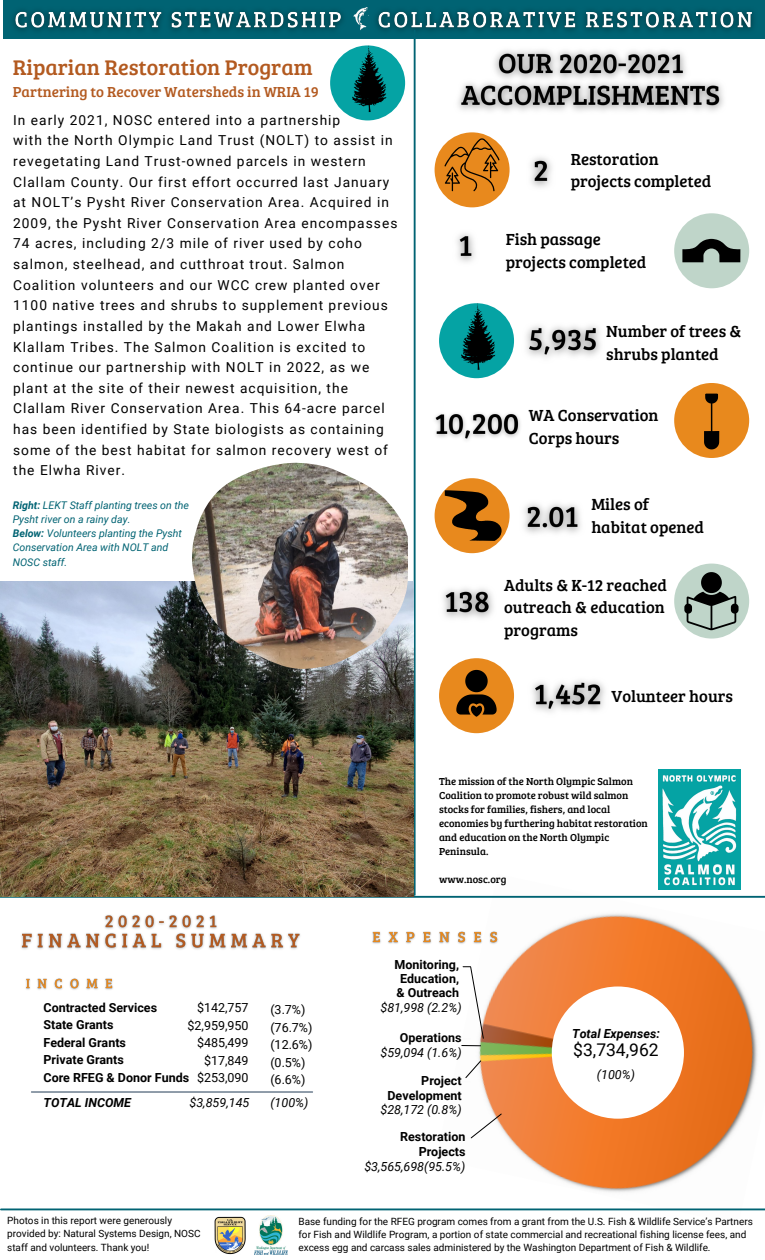
<style>
.page{position:relative;width:765px;height:1260px;background:#fff}
.page>*{position:absolute;margin:0;border:0;box-sizing:border-box;transform-origin:0 0}
.t1{font:21.88px "Bree Serif";color:#b35a20}
.t2{font:17.5px "Roboto";color:#000}
.t3{font:16.62px/22.5px "Bree Serif";color:#000}
.t4{font:15px "Bree Serif";color:#b35a20}
.t5{font:13.75px/20.6px "Roboto";letter-spacing:.075em;color:#000}
.t6{font:700 12.5px/14.1px "Roboto";color:#000;text-align:center}
.t7{font:italic 12.5px "Roboto";color:#000}
.t8{font:12.5px/17.5px "Roboto";color:#000}
.t9{font:italic 700 12.5px "Roboto";color:#000}
.t10{font:italic 10.62px/14.1px "Roboto";color:#006373}
.t11{font:10.5px/14px "Bree Serif";color:#000}
.t12{font:10px/13.4px "Roboto";color:#000}
.s1{font-weight:700}
</style>
<div class="page">
<img style="left:214px;top:1216px;width:32px;height:38px">
<img style="left:254px;top:1216px;width:33px;height:38px">
<img style="left:5px;top:0;width:760px;height:46px">
<img style="left:353px;top:7px;width:16px;height:23px">
<img style="left:436px;top:889px;width:329px;height:322px">
<svg style="left:463px;top:966px;width:21px;height:73px"></svg>
<svg style="left:462px;top:1045px;width:19px;height:1px"></svg>
<svg style="left:463px;top:1060px;width:19px;height:22px"></svg>
<svg style="left:463px;top:1113px;width:40px;height:26px"></svg>
<hr style="left:31px;top:1092px;width:282px;height:1px;background:#223b56">
<hr style="left:0;top:896px;width:765px;height:2px;background:#006373">
<hr style="left:414px;top:31px;width:2px;height:864px;background:#006373">
<img style="left:0;top:581px;width:413px;height:315px">
<img style="left:192px;top:463px;width:216px;height:206px">
<div style="left:439px;top:303px;width:75px;height:75px;background:#05a3a4;border-radius:50%"></div>
<svg style="left:461px;top:303px;width:35px;height:67px"></svg>
<div style="left:674px;top:383px;width:75px;height:75px;background:#e8891d;border-radius:50%"></div>
<svg style="left:679px;top:387px;width:65px;height:66px"></svg>
<div style="left:435px;top:132px;width:75px;height:75px;background:#e8891d;border-radius:50%"></div>
<svg style="left:444px;top:138px;width:55px;height:53px"></svg>
<div style="left:674px;top:564px;width:75px;height:75px;background:#bfd5c9;border-radius:50%"></div>
<svg style="left:684px;top:572px;width:55px;height:58px"></svg>
<div style="left:439px;top:658px;width:75px;height:75px;background:#e8891d;border-radius:50%"></div>
<svg style="left:456px;top:670px;width:41px;height:47px"></svg>
<div style="left:674px;top:213px;width:75px;height:75px;background:#bfd5c9;border-radius:50%"></div>
<svg style="left:682px;top:239px;width:58px;height:23px"></svg>
<div style="left:435px;top:478px;width:75px;height:75px;background:#e8891d;border-radius:50%"></div>
<svg style="left:445px;top:490px;width:57px;height:51px"></svg>
<div style="left:330px;top:45px;width:75px;height:75px;background:#05a3a4;border-radius:50%"></div>
<svg style="left:352px;top:45px;width:35px;height:67px"></svg>
<img style="left:658px;top:770px;width:83px;height:119px">
<hr style="left:1px;top:1209px;width:764px;height:1px;background:#006373">
<div style="left:552px;top:987px;width:132px;height:132px;background:#fff;border-radius:50%"></div>
<img style="left:21px;top:915px;width:279px;height:35px">
<img style="left:372px;top:922px;width:137px;height:29px">
<img style="left:26px;top:978px;width:87px;height:12px">
<img style="left:524px;top:503px;width:57px;height:31px">
<img style="left:532px;top:680px;width:73px;height:32px">
<img style="left:443px;top:588px;width:50px;height:30px">
<img style="left:435px;top:413px;width:85px;height:27px">
<img style="left:526px;top:326px;width:74px;height:32px">
<img style="left:457px;top:233px;width:18px;height:29px">
<img style="left:531px;top:157px;width:21px;height:31px">
<img style="left:458px;top:82px;width:266px;height:29px">
<img style="left:485px;top:31px;width:211px;height:63px">
<p class="t1" style="left:13px;top:51px;width:301px">Riparian Restoration Program</p>
<p class="t4" style="left:13px;top:81px;width:307px">Partnering to Recover Watersheds in WRIA 19</p>
<p class="t5" style="left:13px;top:110px;width:329px">In early 2021, NOSC entered into a partnership</p>
<p class="t5" style="left:13px;top:130px;width:386px">with the North Olympic Land Trust (NOLT) to assist in revegetating Land Trust-owned parcels in western Clallam County. Our first effort occurred last January at NOLT’s Pysht River Conservation Area. Acquired in 2009, the Pysht River Conservation Area encompasses 74 acres, including 2/3 mile of river used by coho salmon, steelhead, and cutthroat trout. Salmon Coalition volunteers and our WCC crew planted over 1100 native trees and shrubs to supplement previous plantings installed by the Makah and Lower Elwha Klallam Tribes. The Salmon Coalition is excited to continue our partnership with NOLT in 2022, as we plant at the site of their newest acquisition, the Clallam River Conservation Area. This 64-acre parcel has been identified by State biologists as containing some of the best habitat for salmon recovery west of the Elwha River.</p>
<p class="t10" style="left:13px;top:498px;width:178px"><span class="s1">Right:</span> LEKT Staff planting trees on the<br>Pysht river on a rainy day.</p>
<p class="t10" style="left:13px;top:527px;width:171px"><span class="s1">Below:</span> Volunteers planting the Pysht</p>
<p class="t10" style="left:13px;top:541px;width:157px">Conservation Area with NOLT and<br>NOSC staff.</p>
<p class="t3" style="left:571px;top:147px;width:89px">Restoration</p>
<p class="t3" style="left:571px;top:169px;width:142px">projects completed</p>
<p class="t3" style="left:506px;top:227px;width:97px">Fish passage</p>
<p class="t3" style="left:506px;top:250px;width:142px">projects completed</p>
<p class="t3" style="left:606px;top:319px;width:137px">Number of trees &amp;</p>
<p class="t3" style="left:606px;top:342px;width:114px">shrubs planted</p>
<p class="t3" style="left:529px;top:403px;width:131px">WA Conservation</p>
<p class="t3" style="left:529px;top:426px;width:92px">Corps hours</p>
<p class="t3" style="left:591px;top:492px;width:59px">Miles of</p>
<p class="t3" style="left:591px;top:515px;width:114px">habitat opened</p>
<p class="t3" style="left:504px;top:573px;width:164px">Adults &amp; K-12 reached outreach &amp; education programs</p>
<p class="t3" style="left:612px;top:684px;width:123px">Volunteer hours</p>
<p class="t11" style="left:439px;top:773px;width:210px">The mission of the North Olympic Salmon Coalition to promote robust wild salmon stocks for families, fishers, and local economies by furthering habitat restoration and education on the North Olympic Peninsula.</p>
<p class="t11" style="left:439px;top:871px;width:69px">www.nosc.org</p>
<p class="t8" style="left:197px;top:999px;width:53px">$142,757</p>
<p class="t8" style="left:188px;top:1017px;width:62px">$2,959,950</p>
<p class="t8" style="left:197px;top:1034px;width:53px">$485,499</p>
<p class="t8" style="left:204px;top:1052px;width:46px">$17,849</p>
<p class="t8" style="left:197px;top:1069px;width:53px">$253,090</p>
<p class="t7" style="left:190px;top:1096px;width:61px">$3,859,145</p>
<p class="t7" style="left:270px;top:1096px;width:40px">(100%)</p>
<p class="t6" style="left:44px;top:1001px;width:115px">Contracted Services</p>
<p class="t6" style="left:44px;top:1018px;width:72px">State Grants</p>
<p class="t6" style="left:44px;top:1036px;width:84px">Federal Grants</p>
<p class="t6" style="left:44px;top:1053px;width:82px">Private Grants</p>
<p class="t6" style="left:44px;top:1071px;width:147px">Core RFEG &amp; Donor Funds</p>
<p class="t8" style="left:270px;top:1001px;width:44px">(3.7%) (76.7%)</p>
<p class="t8" style="left:270px;top:1036px;width:44px">(12.6%)</p>
<p class="t8" style="left:270px;top:1054px;width:37px">(0.5%)</p>
<p class="t8" style="left:270px;top:1071px;width:37px">(6.6%)</p>
<p class="t9" style="left:44px;top:1096px;width:89px">TOTAL INCOME</p>
<p class="t6" style="left:394px;top:957px;width:66px">Monitoring,<br>Education,</p>
<p class="t6" style="left:396px;top:986px;width:64px">&amp; Outreach</p>
<p class="t7" style="left:381px;top:1000px;width:83px">$81,998 (2.2%)</p>
<p class="t6" style="left:400px;top:1030px;width:63px">Operations</p>
<p class="t7" style="left:381px;top:1045px;width:83px">$59,094 (1.6%)</p>
<p class="t6" style="left:421px;top:1074px;width:42px">Project</p>
<p class="t6" style="left:388px;top:1088px;width:76px">Development</p>
<p class="t7" style="left:381px;top:1102px;width:83px">$28,172 (0.8%)</p>
<p class="t6" style="left:400px;top:1130px;width:67px">Restoration</p>
<p class="t6" style="left:419px;top:1144px;width:48px">Projects</p>
<p class="t7" style="left:364px;top:1159px;width:103px">$3,565,698(95.5%)</p>
<p class="t9" style="left:572px;top:1026px;width:89px">Total Expenses:</p>
<p class="t2" style="left:573px;top:1039px;width:87px">$3,734,962</p>
<p class="t7" style="left:597px;top:1067px;width:39px">(100%)</p>
<p class="t12" style="left:7px;top:1214px;width:195px">Photos in this report were generously provided by: Natural Systems Design, NOSC staff and volunteers. Thank you!</p>
<p class="t12" style="left:299px;top:1215px;width:456px">Base funding for the RFEG program comes from a grant from the U.S. Fish &amp; Wildlife Service’s Partners for Fish and Wildlife Program, a portion of state commercial and recreational fishing license fees, and excess egg and carcass sales administered by the Washington Department of Fish &amp; Wildlife.</p>
</div>
